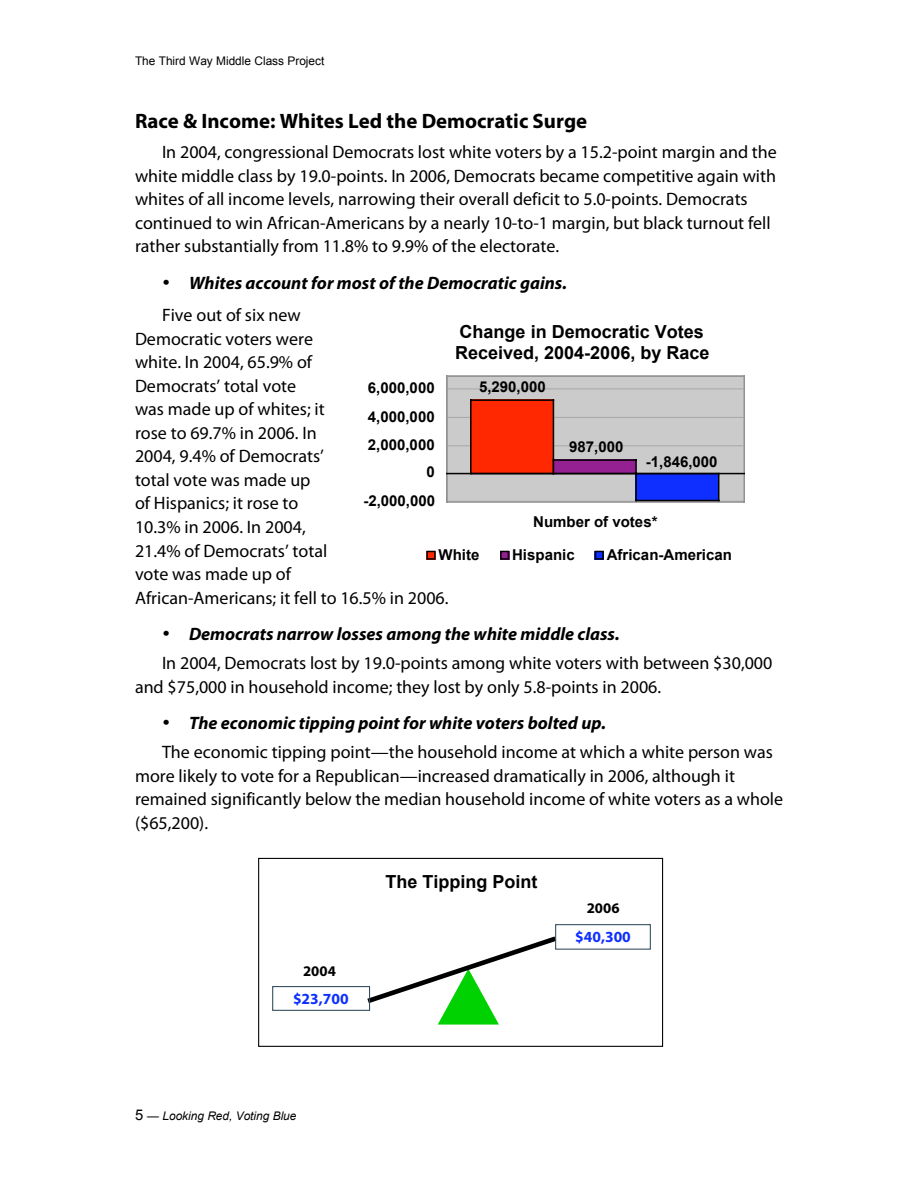
<style>
.page{position:relative;width:918px;height:1188px;background:#fff}
.page>*{position:absolute;margin:0;border:0;box-sizing:border-box;transform-origin:0 0}
.t1{font:700 20.85px "Myriad Pro";color:#000}
.t2{font:18px/23.5px "Myriad Pro";color:#000}
.t3{font:18px/21px "Arial Bold MS";color:#000}
.t4{font:italic 700 18px/32.4px "Myriad Pro";color:#000}
.t5{font:700 15.45px "Myriad Pro";color:#0e2fff}
.t6{font:15px "Arial Bold MS";color:#000}
.t7{font:700 14.7px "Myriad Pro";color:#000}
.t8{font:11.85px "Arial MS";color:#000}
.t9{font:11.85px "Arial Italic MS";color:#000}
.s1{font-weight:400;font-style:normal}
.s2{font-weight:700;font-style:italic}
.s3{font-family:"Arial MS";font-size:14.7px}
</style>
<div class="page">
<div style="left:258px;top:858px;width:405px;height:189px;border:1px solid #000"></div>
<svg style="left:367px;top:936px;width:188px;height:89px"></svg>
<div style="left:272px;top:986px;width:98px;height:25px;border:1px solid #324c5e"></div>
<div style="left:555px;top:924px;width:96px;height:26px;border:1px solid #324c5e"></div>
<div style="left:446px;top:375px;width:297px;height:126px;background:#cbcbcb"></div>
<hr style="left:446px;top:446px;width:297px;height:1px;background:#a7a7a7">
<hr style="left:446px;top:417px;width:297px;height:1px;background:#a7a7a7">
<hr style="left:446px;top:389px;width:297px;height:1px;background:#a7a7a7">
<hr style="left:446px;top:375px;width:299px;height:2px;background:#929292">
<hr style="left:743px;top:375px;width:2px;height:128px;background:#929292">
<hr style="left:446px;top:501px;width:299px;height:2px;background:#929292">
<div style="left:470px;top:399px;width:83px;height:74px;background:#ff2800"></div>
<hr style="left:470px;top:399px;width:84px;height:2px;background:#000">
<hr style="left:553px;top:399px;width:1px;height:75px;background:#000">
<hr style="left:470px;top:399px;width:2px;height:75px;background:#000">
<div style="left:553px;top:459px;width:82px;height:14px;background:#942092"></div>
<hr style="left:553px;top:459px;width:84px;height:2px;background:#000">
<svg style="left:635px;top:461px;width:2px;height:12px"></svg>
<svg style="left:553px;top:461px;width:1px;height:12px"></svg>
<div style="left:635px;top:473px;width:83px;height:27px;background:#0e2fff"></div>
<svg style="left:718px;top:474px;width:1px;height:26px"></svg>
<hr style="left:635px;top:500px;width:84px;height:1px;background:#000">
<hr style="left:635px;top:473px;width:2px;height:28px;background:#000">
<hr style="left:446px;top:375px;width:2px;height:128px;background:#929292">
<hr style="left:446px;top:473px;width:299px;height:1px;background:#000">
<div style="left:426px;top:551px;width:10px;height:9px;background:#ff2800"></div>
<div style="left:426px;top:551px;width:10px;height:9px;border:1px solid #000"></div>
<div style="left:500px;top:551px;width:9px;height:9px;background:#942092"></div>
<div style="left:500px;top:551px;width:9px;height:9px;border:1px solid #000"></div>
<div style="left:595px;top:551px;width:9px;height:9px;background:#0e2fff"></div>
<div style="left:595px;top:551px;width:9px;height:9px;border:1px solid #000"></div>
<p class="t8" style="left:135px;top:54px;width:191px">The Third Way Middle Class Project</p>
<p class="t1" style="left:135px;top:113px;width:454px">Race &amp; Income: Whites Led the Democratic Surge</p>
<p class="t2" style="left:135px;top:142px;width:643px;text-indent:27px">In 2004, congressional Democrats lost white voters by a 15.2-point margin and the white middle class by 19.0-points. In 2006, Democrats became competitive again with whites of all income levels, narrowing their overall deficit to 5.0-points. Democrats continued to win African-Americans by a nearly 10-to-1 margin, but black turnout fell rather substantially from 11.8% to 9.9% of the electorate.</p>
<p class="t4" style="left:162px;top:268px;width:407px">• Whites account for most of the Democratic gains.<br><span class="s1">Five out of six new</span></p>
<p class="t2" style="left:135px;top:328px;width:315px">Democratic voters were<br>white. In 2004, 65.9% of<br>Democrats’ total vote<br>was made up of whites; it<br>rose to 69.7% in 2006. In<br>2004, 9.4% of Democrats’<br>total vote was made up<br>of Hispanics; it rose to<br>10.3% in 2006. In 2004,<br>21.4% of Democrats’ total<br>vote was made up of<br>African-Americans; it fell to 16.5% in 2006.</p>
<p class="t2" style="left:162px;top:620px;width:612px;line-height:29.5px">• <span class="s2">Democrats narrow losses among the white middle class.<br></span>In 2004, Democrats lost by 19.0-points among white voters with between $30,000</p>
<p class="t2" style="left:135px;top:676px;width:528px">and $75,000 in household income; they lost by only 5.8-points in 2006.</p>
<p class="t2" style="left:162px;top:709px;width:613px;line-height:29.5px">• <span class="s2">The economic tipping point for white voters bolted up.<br></span>The economic tipping point—the household income at which a white person was</p>
<p class="t2" style="left:135px;top:766px;width:650px">more likely to vote for a Republican—increased dramatically in 2006, although it remained significantly below the median household income of white voters as a whole ($65,200).</p>
<p class="t3" style="left:455px;top:321px;width:256px">Change in Democratic Votes<br>Received, 2004-2006, by Race</p>
<p class="t6" style="left:479px;top:378px;width:68px">5,290,000</p>
<p class="t6" style="left:368px;top:380px;width:68px">6,000,000</p>
<p class="t6" style="left:368px;top:408px;width:68px">4,000,000</p>
<p class="t6" style="left:368px;top:437px;width:68px">2,000,000</p>
<p class="t6" style="left:569px;top:438px;width:56px">987,000</p>
<p class="t6" style="left:646px;top:453px;width:73px">-1,846,000</p>
<p class="t6" style="left:426px;top:464px;width:10px">0</p>
<p class="t6" style="left:363px;top:492px;width:73px">-2,000,000</p>
<p class="t6" style="left:533px;top:513px;width:126px">Number of votes*</p>
<p class="t6" style="left:439px;top:546px;width:42px">White</p>
<p class="t6" style="left:512px;top:546px;width:64px">Hispanic</p>
<p class="t6" style="left:607px;top:546px;width:127px">African-American</p>
<p class="t7" style="left:303px;top:966px;width:34px">2004</p>
<p class="t5" style="left:293px;top:993px;width:57px">$23,700</p>
<p class="t3" style="left:386px;top:871px;width:154px">The Tipping Point</p>
<p class="t7" style="left:587px;top:903px;width:34px">2006</p>
<p class="t5" style="left:575px;top:931px;width:57px">$40,300</p>
<p class="t9" style="left:135px;top:1109px;width:163px"><span class="s3">5</span> — Looking Red, Voting Blue</p>
</div>
